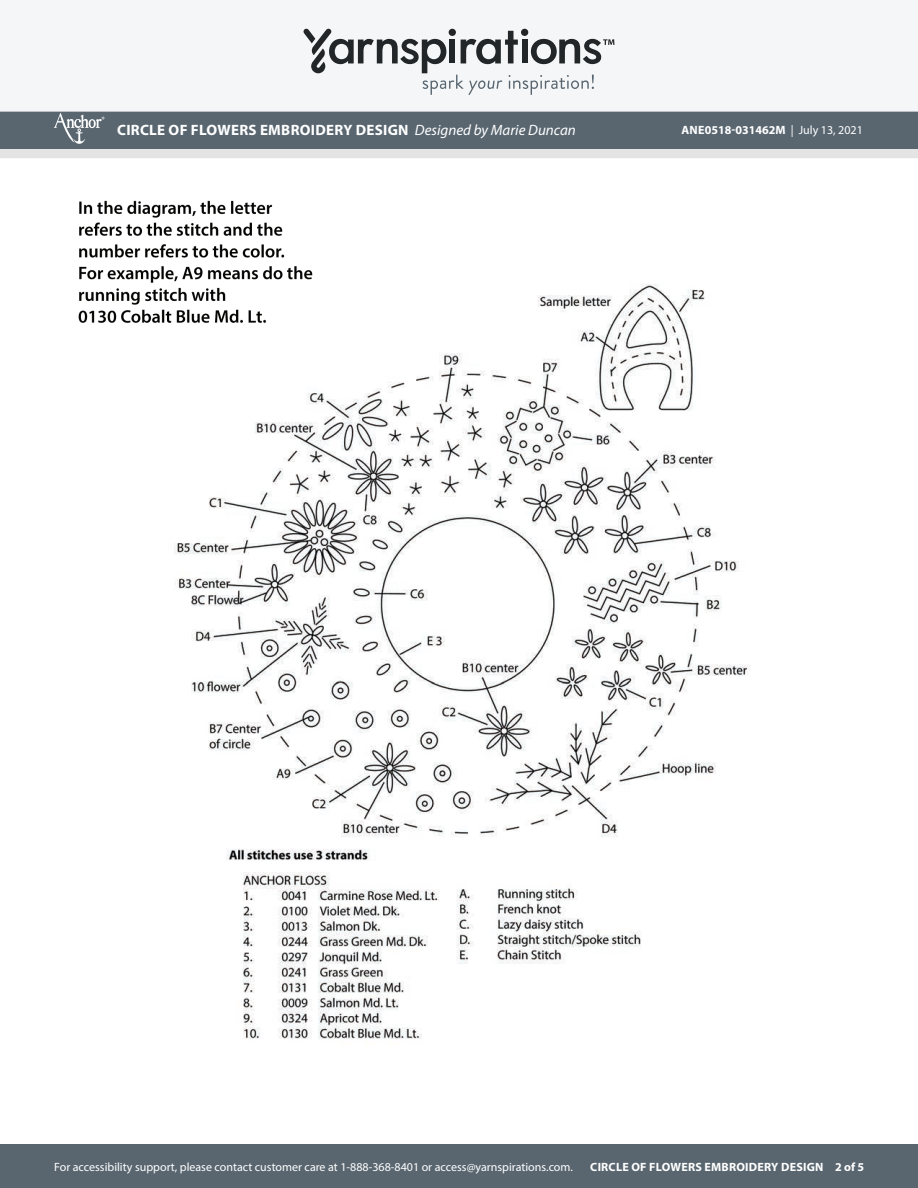
<style>
.page{position:relative;width:918px;height:1188px;background:#fff}
.page>*{position:absolute;margin:0;border:0;box-sizing:border-box;transform-origin:0 0}
.t1{font:700 15px "Myriad Pro";letter-spacing:.02em;color:#fff}
.t2{font:12px "Myriad Pro";color:#fff}
.t3{font:700 12px "Myriad Pro";letter-spacing:.02em;color:#fff}
.t4{font:700 12px "Myriad Pro";color:#fff}
.t5{font:500 6px "Avenir Next LT Pro";color:#fff}
.s1{font-weight:400;font-style:italic}
.s2{font-weight:400}
</style>
<div class="page">
<div style="left:0;top:1145px;width:918px;height:43px;background:#596670"></div>
<div style="left:0;top:148px;width:918px;height:10px;background:#e4e4e4"></div>
<div style="left:0;top:111px;width:918px;height:38px;background:#596670"></div>
<div style="left:0;top:0;width:918px;height:112px;background:#f4f6f7;border:2px solid #f4f6f7"></div>
<svg style="left:303px;top:29px;width:311px;height:66px"></svg>
<svg style="left:54px;top:113px;width:48px;height:31px"></svg>
<img style="left:174px;top:284px;width:577px;height:755px">
<img style="left:78px;top:200px;width:260px;height:147px">
<p class="t5" style="left:101px;top:116px;width:5px">®</p>
<p class="t1" style="left:117px;top:120px;width:460px">CIRCLE OF FLOWERS EMBROIDERY DESIGN <span class="s1">Designed by Marie Duncan</span></p>
<p class="t4" style="left:682px;top:123px;width:183px">ANE0518-031462M <span class="s2">| July 13, 2021</span></p>
<p class="t2" style="left:54px;top:1159px;width:520px">For accessibility support, please contact customer care at 1-888-368-8401 or access@yarnspirations.com.</p>
<p class="t3" style="left:590px;top:1159px;width:275px">CIRCLE OF FLOWERS EMBROIDERY DESIGN 2 of 5</p>
</div>
